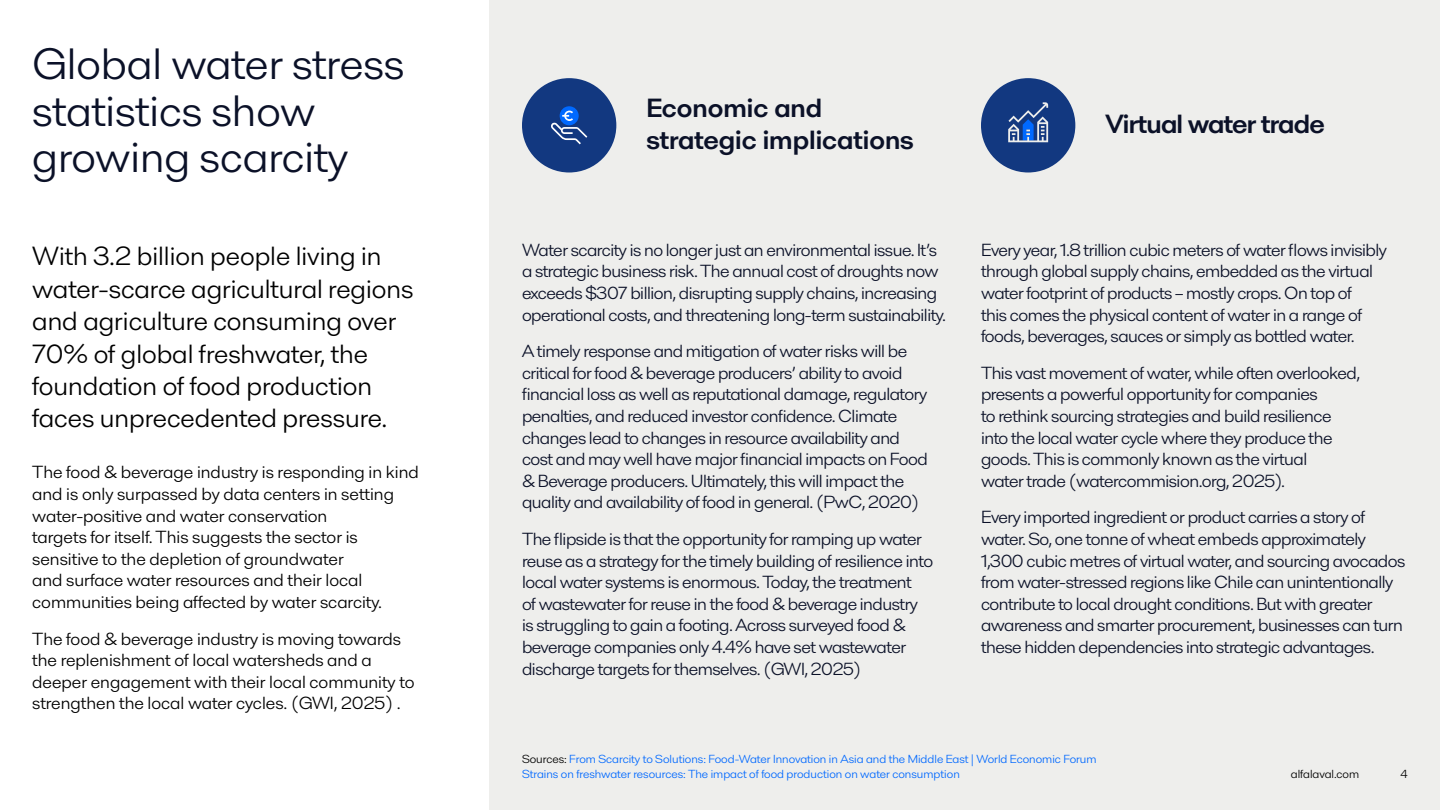
<style>
.page{position:relative;width:1440px;height:810px;background:#fff}
.page>*{position:absolute;margin:0;border:0;box-sizing:border-box;transform-origin:0 0}
.t1{font:45px/46.5px "Alfa Laval";color:#0b1128}
.t2{font:27px/32.4px "Alfa Laval";color:#000}
.t3{font:700 27px/32.4px "Alfa Laval";color:#0b1128}
.t4{font:700 27px "Alfa Laval";letter-spacing:-.025em;color:#0b1128}
.t5{font:18px/21.6px "Alfa Laval";letter-spacing:-.025em;color:#0b1128}
.t6{font:18px/21.6px "Alfa Laval";color:#000}
.t7{font:12px/14.4px "Alfa Laval";color:#0068ff}
.t8{font:12px "Alfa Laval";color:#000}
.s1{color:#000}
</style>
<div class="page">
<div style="left:490px;top:0;width:950px;height:810px;background:#eeeeec"></div>
<div style="left:522px;top:78px;width:94px;height:94px;background:#123880;border-radius:50%"></div>
<svg style="left:560px;top:106px;width:19px;height:19px"></svg>
<svg style="left:551px;top:111px;width:36px;height:33px"></svg>
<div style="left:981px;top:78px;width:94px;height:94px;background:#123880;border-radius:50%"></div>
<svg style="left:1008px;top:102px;width:40px;height:40px"></svg>
<h1 class="t1" style="left:32px;top:38px;width:374px">Global water stress statistics show growing scarcity</h1>
<h2 class="t3" style="left:646px;top:89px;width:269px">Economic and strategic implications</h2>
<h2 class="t2" style="left:32px;top:238px;width:383px">With 3.2 billion people living in water-scarce agricultural regions and agriculture consuming over<br>70% of global freshwater, the foundation of food production faces unprecedented pressure.</h2>
<p class="t5" style="left:522px;top:238px;width:425px">Water scarcity is no longer just an environmental issue. It’s a strategic business risk. The annual cost of droughts now exceeds $307 billion, disrupting supply chains, increasing operational costs, and threatening long-term sustainability.</p>
<p class="t5" style="left:522px;top:339px;width:407px">A timely response and mitigation of water risks will be critical for food &amp; beverage producers’ ability to avoid financial loss as well as reputational damage, regulatory penalties, and reduced investor confidence. Climate changes lead to changes in resource availability and cost and may well have major financial impacts on Food &amp; Beverage producers. Ultimately, this will impact the quality and availability of food in general. (PwC, 2020)</p>
<p class="t5" style="left:522px;top:527px;width:413px">The flipside is that the opportunity for ramping up water reuse as a strategy for the timely building of resilience into local water systems is enormous. Today, the treatment<br>of wastewater for reuse in the food &amp; beverage industry is struggling to gain a footing. Across surveyed food &amp; beverage companies only 4.4% have set wastewater discharge targets for themselves. (GWI, 2025)</p>
<p class="t6" style="left:32px;top:460px;width:388px">The food &amp; beverage industry is responding in kind and is only surpassed by data centers in setting water-positive and water conservation<br>targets for itself. This suggests the sector is sensitive to the depletion of groundwater<br>and surface water resources and their local communities being affected by water scarcity.</p>
<p class="t6" style="left:32px;top:627px;width:384px">The food &amp; beverage industry is moving towards the replenishment of local watersheds and a deeper engagement with their local community to strengthen the local water cycles. (GWI, 2025) .</p>
<h2 class="t4" style="left:1105px;top:103px;width:221px">Virtual water trade</h2>
<p class="t5" style="left:981px;top:238px;width:408px">Every year, 1.8 trillion cubic meters of water flows invisibly through global supply chains, embedded as the virtual water footprint of products – mostly crops. On top of<br>this comes the physical content of water in a range of foods, beverages, sauces or simply as bottled water.</p>
<p class="t5" style="left:981px;top:361px;width:381px">This vast movement of water, while often overlooked, presents a powerful opportunity for companies<br>to rethink sourcing strategies and build resilience into the local water cycle where they produce the goods. This is commonly known as the virtual<br>water trade (watercommision.org, 2025).</p>
<p class="t5" style="left:981px;top:505px;width:426px">Every imported ingredient or product carries a story of water. So, one tonne of wheat embeds approximately 1,300 cubic metres of virtual water, and sourcing avocados from water-stressed regions like Chile can unintentionally contribute to local drought conditions. But with greater awareness and smarter procurement, businesses can turn these hidden dependencies into strategic advantages.</p>
<p class="t7" style="left:522px;top:751px;width:576px"><span class="s1">Sources:</span> From Scarcity to Solutions: Food-Water Innovation in Asia and the Middle East | World Economic Forum<br>Strains on freshwater resources: The impact of food production on water consumption</p>
<p class="t8" style="left:1291px;top:765px;width:70px">alfalaval.com</p>
<p class="t8" style="left:1401px;top:765px;width:9px">4</p>
</div>
